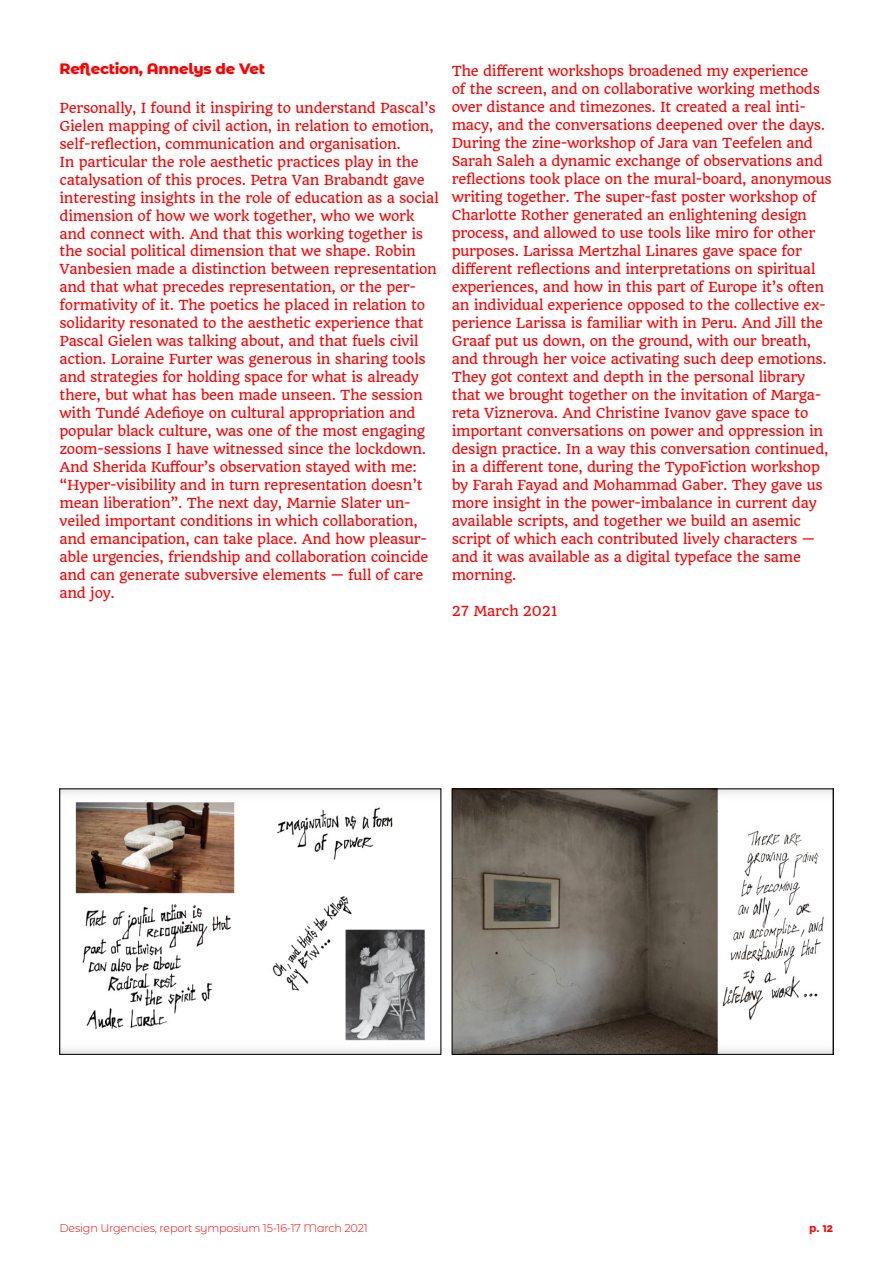
<style>
.page{position:relative;width:893px;height:1263px;background:#fff}
.page>*{position:absolute;margin:0;border:0;box-sizing:border-box;transform-origin:0 0}
.t1{font:800 15px "Montserrat Alternates";letter-spacing:-.02em;color:#f00}
.t2{font:13.5px/18px "Quando";letter-spacing:-.02em;color:#f00}
.t3{font:300 11.25px "Montserrat Alternates";letter-spacing:-.02em;color:#f00}
.t4{font:700 11.25px "Montserrat Alternates";color:#f00}
</style>
<div class="page">
<img style="left:454px;top:791px;width:377px;height:261px">
<div style="left:452px;top:789px;width:381px;height:265px;border:1px solid #000"></div>
<img style="left:62px;top:791px;width:377px;height:261px">
<p class="t1" style="left:60px;top:58px;width:207px">Reflection, Annelys de Vet</p>
<p class="t2" style="left:60px;top:99px;width:381px">Personally, I found it inspiring to understand Pascal’s Gielen mapping of civil action, in relation to emotion, self-reflection, communication and organisation.<br>In particular the role aesthetic practices play in the catalysation of this proces. Petra Van Brabandt gave interesting insights in the role of education as a social dimension of how we work together, who we work and connect with. And that this working together is the social political dimension that we shape. Robin Vanbesien made a distinction between representation and that what precedes representation, or the per&shy;formativity of it. The poetics he placed in relation to solidarity resonated to the aesthetic experience that Pascal Gielen was talking about, and that fuels civil action. Loraine Furter was generous in sharing tools and strategies for holding space for what is already there, but what has been made unseen. The session with Tundé Adefioye on cultural appropriation and popular black culture, was one of the most engaging zoom-sessions I have witnessed since the lockdown.<br>And Sherida Kuffour’s observation stayed with me: “Hyper-visibility and in turn representation doesn’t mean liberation”. The next day, Marnie Slater un&shy;veiled important conditions in which collaboration, and emancipation, can take place. And how pleasur&shy;able urgencies, friendship and collaboration coincide and can generate subversive elements — full of care and joy.</p>
<p class="t2" style="left:452px;top:62px;width:381px">The different workshops broadened my experience<br>of the screen, and on collaborative working methods over distance and timezones. It created a real inti&shy;macy, and the conversations deepened over the days.<br>During the zine-workshop of Jara van Teefelen and Sarah Saleh a dynamic exchange of observations and reflections took place on the mural-board, anonymous writing together. The super-fast poster workshop of Charlotte Rother generated an enlightening design process, and allowed to use tools like miro for other purposes. Larissa Mertzhal Linares gave space for different reflections and interpretations on spiritual experiences, and how in this part of Europe it’s often an individual experience opposed to the collective ex&shy;perience Larissa is familiar with in Peru. And Jill the Graaf put us down, on the ground, with our breath, and through her voice activating such deep emotions.<br>They got context and depth in the personal library that we brought together on the invitation of Marga&shy;reta Viznerova. And Christine Ivanov gave space to important conversations on power and oppression in design practice. In a way this conversation continued, in a different tone, during the TypoFiction workshop by Farah Fayad and Mohammad Gaber. They gave us more insight in the power-imbalance in current day available scripts, and together we build an asemic script of which each contributed lively characters — and it was available as a digital typeface the same morning.</p>
<p class="t2" style="left:452px;top:602px;width:107px">27 March 2021</p>
<p class="t3" style="left:60px;top:1220px;width:310px">Design Urgencies, report symposium 15-16-17 March 2021</p>
<p class="t4" style="left:809px;top:1221px;width:26px">p. 12</p>
</div>
